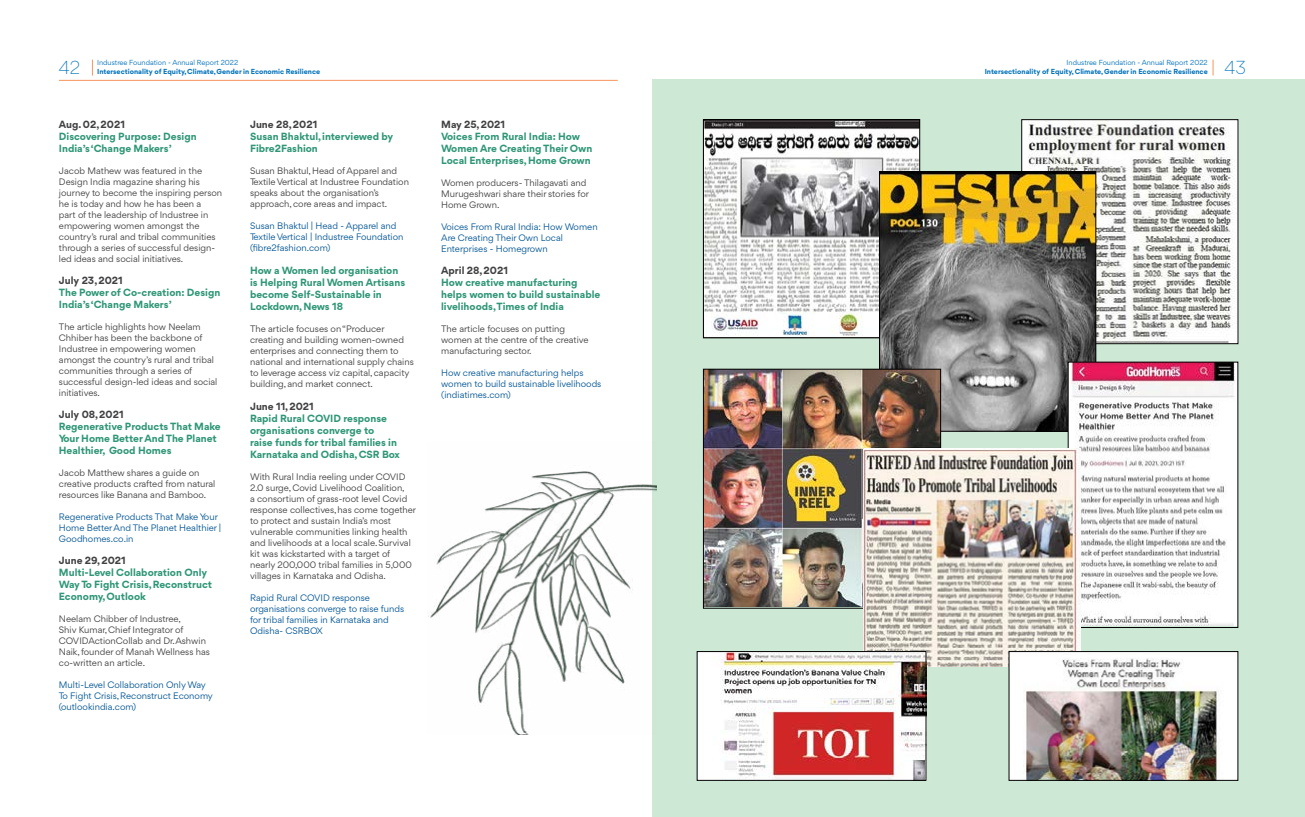
<style>
.page{position:relative;width:1305px;height:817px;background:#fff}
.page>*{position:absolute;margin:0;border:0;box-sizing:border-box;transform-origin:0 0}
.t1{font:300 18px "Gordita";color:#0072bc}
.t2{font:700 10px/12px "Gordita";color:#2e9676}
.t3{font:700 10px "Gordita";color:#414042}
.t4{font:9px/11px "Gordita";color:#414042}
.t5{font:9px/11px "Gordita";color:#035595}
.t6{font:700 7px "Gordita";color:#0072bc}
.t7{font:7px "Gordita";color:#0072bc}
</style>
<div class="page">
<hr style="left:59px;top:80px;width:558px;height:1px;background:#f7955d">
<svg style="left:92px;top:60px;width:1px;height:15px"></svg>
<svg style="left:1212px;top:60px;width:1px;height:15px"></svg>
<div style="left:652px;top:80px;width:652px;height:736px;background:#cde8d4"></div>
<img style="left:705px;top:121px;width:212px;height:215px">
<div style="left:703px;top:119px;width:216px;height:219px;border:1px solid #000"></div>
<img style="left:1023px;top:121px;width:212px;height:220px">
<div style="left:1021px;top:119px;width:216px;height:224px;border:1px solid #000"></div>
<img style="left:881px;top:174px;width:212px;height:255px">
<div style="left:879px;top:172px;width:216px;height:259px;border:1px solid #000"></div>
<img style="left:705px;top:371px;width:233px;height:235px">
<div style="left:703px;top:369px;width:237px;height:239px;border:1px solid #000"></div>
<img style="left:1069px;top:364px;width:166px;height:261px">
<img style="left:863px;top:448px;width:216px;height:218px">
<img style="left:699px;top:653px;width:225px;height:125px">
<div style="left:697px;top:651px;width:229px;height:129px;border:1px solid #000"></div>
<img style="left:1010px;top:653px;width:225px;height:125px">
<div style="left:1008px;top:651px;width:229px;height:129px;border:1px solid #000"></div>
<img style="left:428px;top:471px;width:228px;height:263px">
<p class="t7" style="left:97px;top:58px;width:143px">Industree Foundation - Annual Report 2022</p>
<p class="t6" style="left:97px;top:66px;width:224px">Intersectionality of Equity, Climate, Gender in Economic Resilience</p>
<p class="t7" style="left:1066px;top:58px;width:143px">Industree Foundation - Annual Report 2022</p>
<p class="t6" style="left:984px;top:66px;width:224px">Intersectionality of Equity, Climate, Gender in Economic Resilience</p>
<h1 class="t1" style="left:59px;top:55px;width:23px">42</h1>
<h1 class="t1" style="left:1224px;top:55px;width:23px">43</h1>
<p class="t3" style="left:59px;top:117px;width:67px">Aug. 02, 2021</p>
<p class="t2" style="left:59px;top:130px;width:139px">Discovering Purpose: Design<br>India’s ‘Change Makers’</p>
<p class="t4" style="left:59px;top:165px;width:165px">Jacob Mathew was featured in the Design India magazine sharing his journey to become the inspiring person he is today and how he has been a<br>part of the leadership of Industree in empowering women amongst the country’s rural and tribal communities through a series of successful design&shy;led ideas and social initiatives.</p>
<p class="t3" style="left:59px;top:273px;width:65px">July 23, 2021</p>
<p class="t2" style="left:59px;top:286px;width:163px">The Power of Co-creation: Design<br>India’s ‘Change Makers’</p>
<p class="t4" style="left:59px;top:321px;width:160px">The article highlights how Neelam<br>Chhiber has been the backbone of<br>Industree in empowering women amongst the country’s rural and tribal communities through a series of successful design-led ideas and social initiatives.</p>
<p class="t3" style="left:59px;top:407px;width:66px">July 08, 2021</p>
<p class="t2" style="left:59px;top:420px;width:163px">Regenerative Products That Make<br>Your Home Better And The Planet<br>Healthier, Good Homes</p>
<p class="t4" style="left:59px;top:467px;width:158px">Jacob Matthew shares a guide on creative products crafted from natural resources like Banana and Bamboo.</p>
<p class="t5" style="left:59px;top:511px;width:164px">Regenerative Products That Make Your<br>Home Better And The Planet Healthier |<br>Goodhomes.co.in</p>
<p class="t3" style="left:59px;top:553px;width:68px">June 29, 2021</p>
<p class="t2" style="left:59px;top:566px;width:155px">Multi-Level Collaboration Only<br>Way To Fight Crisis, Reconstruct<br>Economy, Outlook</p>
<p class="t4" style="left:59px;top:613px;width:152px">Neelam Chibber of Industree,<br>Shiv Kumar, Chief Integrator of<br>COVIDActionCollab and Dr. Ashwin<br>Naik, founder of Manah Wellness has co-written an article.</p>
<p class="t5" style="left:59px;top:679px;width:155px">Multi-Level Collaboration Only Way<br>To Fight Crisis, Reconstruct Economy (outlookindia.com)</p>
<p class="t3" style="left:250px;top:117px;width:69px">June 28, 2021</p>
<p class="t2" style="left:250px;top:130px;width:144px">Susan Bhaktul, interviewed by<br>Fibre2Fashion</p>
<p class="t4" style="left:250px;top:165px;width:160px">Susan Bhaktul, Head of Apparel and Textile Vertical at Industree Foundation speaks about the organisation’s approach, core areas and impact.</p>
<p class="t5" style="left:250px;top:220px;width:155px">Susan Bhaktul | Head - Apparel and<br>Textile Vertical | Industree Foundation (fibre2fashion.com)</p>
<p class="t2" style="left:250px;top:264px;width:157px">How a Women led organisation is Helping Rural Women Artisans become Self-Sustainable in<br>Lockdown, News 18</p>
<p class="t4" style="left:250px;top:323px;width:165px">The article focuses on “Producer creating and building women-owned enterprises and connecting them to national and international supply chains to leverage access viz capital, capacity building, and market connect.</p>
<p class="t3" style="left:250px;top:399px;width:65px">June 11, 2021</p>
<p class="t2" style="left:250px;top:412px;width:151px">Rapid Rural COVID response organisations converge to<br>raise funds for tribal families in<br>Karnataka and Odisha, CSR Box</p>
<p class="t4" style="left:250px;top:471px;width:167px">With Rural India reeling under COVID 2.0 surge, Covid Livelihood Coalition,<br>a consortium of grass-root level Covid response collectives, has come together to protect and sustain India’s most vulnerable communities linking health and livelihoods at a local scale. Survival kit was kickstarted with a target of nearly 200,000 tribal families in 5,000 villages in Karnataka and Odisha.</p>
<p class="t5" style="left:250px;top:592px;width:156px">Rapid Rural COVID response organisations converge to raise funds for tribal families in Karnataka and<br>Odisha- CSRBOX</p>
<p class="t3" style="left:441px;top:117px;width:65px">May 25, 2021</p>
<p class="t2" style="left:441px;top:130px;width:153px">Voices From Rural India: How<br>Women Are Creating Their Own<br>Local Enterprises, Home Grown</p>
<p class="t4" style="left:441px;top:177px;width:149px">Women producers- Thilagavati and<br>Murugeshwari share their stories for<br>Home Grown.</p>
<p class="t5" style="left:441px;top:221px;width:158px">Voices From Rural India: How Women<br>Are Creating Their Own Local<br>Enterprises - Homegrown</p>
<p class="t3" style="left:441px;top:263px;width:68px">April 28, 2021</p>
<p class="t2" style="left:441px;top:276px;width:161px">How creative manufacturing helps women to build sustainable livelihoods,Times of India</p>
<p class="t4" style="left:441px;top:323px;width:149px">The article focuses on putting women at the centre of the creative manufacturing sector.</p>
<p class="t5" style="left:441px;top:367px;width:162px">How creative manufacturing helps women to build sustainable livelihoods (indiatimes.com)</p>
</div>
